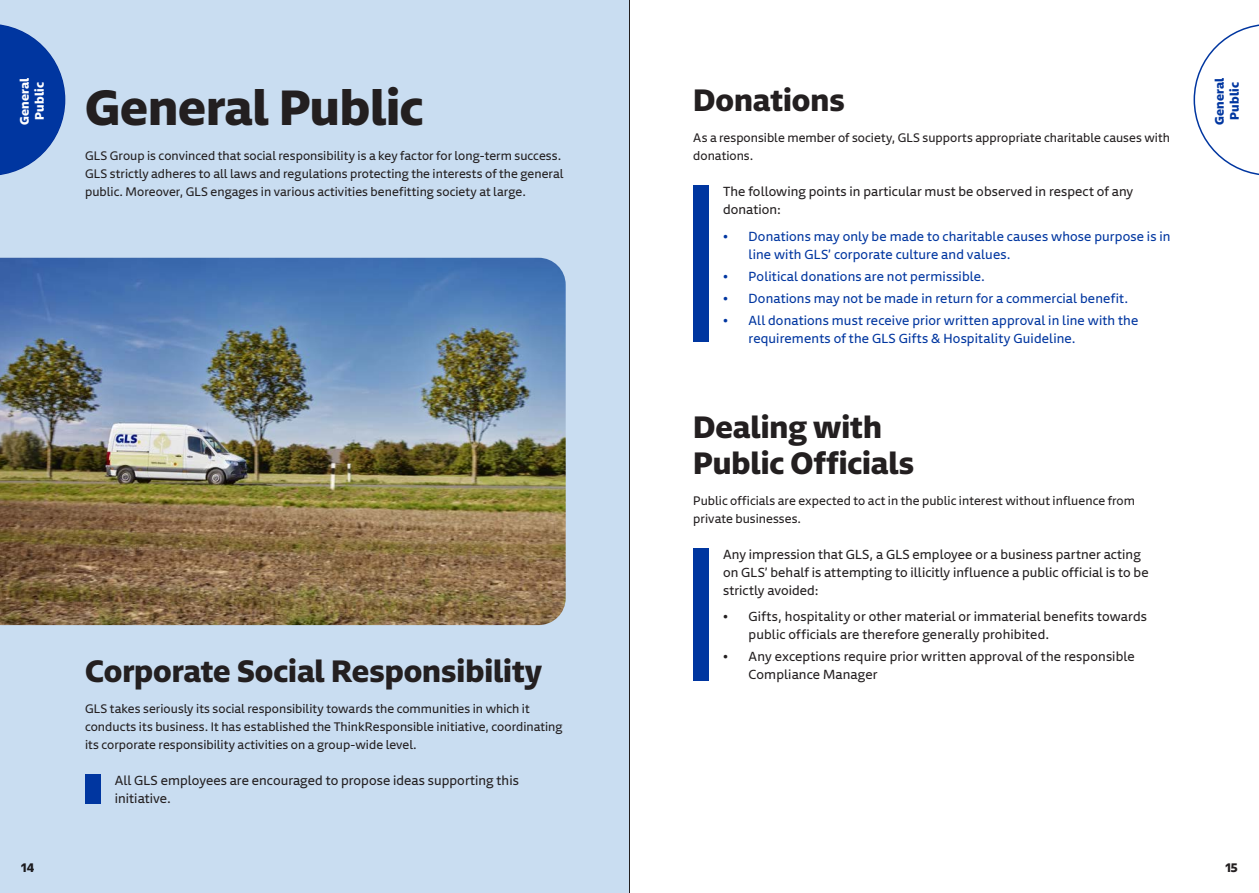
<style>
.page{position:relative;width:1259px;height:893px;background:#fff}
.page>*{position:absolute;margin:0;border:0;box-sizing:border-box;transform-origin:0 0}
.t1{font:700 48px "Newson";letter-spacing:-.005em;color:#231f20}
.t2{font:700 30px/36px "Newson";color:#231f20}
.t3{font:12.75px/18px "Newson GLSDTP";letter-spacing:.01em;color:#231f20}
.t4{font:12.75px/18px "Newson GLSDTP";letter-spacing:.015em;color:#0036a0}
.t5{font:12px/18px "Newson GLSDTP";letter-spacing:.005em;color:#231f20}
.t6{font:700 12px/15px "Newson";letter-spacing:.02em;color:#fff;text-align:center}
.t7{font:700 12px/15px "Newson";letter-spacing:.02em;color:#0036a0;text-align:center}
.t8{font:700 12px "Newson GLSDTP";color:#231f20}
</style>
<div class="page">
<svg style="left:1193px;top:24px;width:66px;height:151px"></svg>
<div style="left:0;top:0;width:629px;height:893px;background:#c9ddf1"></div>
<svg style="left:0;top:24px;width:66px;height:151px"></svg>
<img style="left:0;top:258px;width:566px;height:367px">
<div style="left:85px;top:774px;width:16px;height:30px;background:#0036a0"></div>
<div style="left:693px;top:186px;width:16px;height:156px;background:#0036a0"></div>
<div style="left:693px;top:548px;width:16px;height:132px;background:#0036a0"></div>
<hr style="left:629px;top:0;width:1px;height:893px;background:#231f20">
<p class="t6" style="left:15px;top:125px;width:49px;rotate:-90deg">General<br>Public</p>
<p class="t7" style="left:1210px;top:125px;width:49px;rotate:-90deg">General<br>Public</p>
<h1 class="t1" style="left:85px;top:63px;width:340px">General Public</h1>
<p class="t5" style="left:85px;top:145px;width:480px">GLS Group is convinced that social responsibility is a key factor for long-term success.<br>GLS strictly adheres to all laws and regulations protecting the interests of the general public. Moreover, GLS engages in various activities benefitting society at large.</p>
<h2 class="t2" style="left:693px;top:78px;width:153px">Donations</h2>
<p class="t5" style="left:693px;top:127px;width:478px">As a responsible member of society, GLS supports appropriate charitable causes with donations.</p>
<p class="t3" style="left:723px;top:181px;width:412px">The following points in particular must be observed in respect of any donation:</p>
<p class="t4" style="left:748px;top:225px;width:423px;text-indent:-26px">• Donations may only be made to charitable causes whose purpose is in line with GLS’ corporate culture and values.</p>
<p class="t4" style="left:723px;top:266px;width:263px">• Political donations are not permissible.</p>
<p class="t4" style="left:723px;top:288px;width:407px">• Donations may not be made in return for a commercial benefit.</p>
<p class="t4" style="left:748px;top:310px;width:391px;text-indent:-26px">• All donations must receive prior written approval in line with the requirements of the GLS Gifts &amp; Hospitality Guideline.</p>
<h2 class="t2" style="left:85px;top:649px;width:459px">Corporate Social Responsibility</h2>
<p class="t5" style="left:85px;top:698px;width:479px">GLS takes seriously its social responsibility towards the communities in which it conducts its business. It has established the ThinkResponsible initiative, coordinating its corporate responsibility activities on a group-wide level.</p>
<p class="t3" style="left:115px;top:770px;width:405px">All GLS employees are encouraged to propose ideas supporting this initiative.</p>
<h2 class="t2" style="left:693px;top:404px;width:222px">Dealing with<br>Public Officials</h2>
<p class="t5" style="left:693px;top:490px;width:443px">Public officials are expected to act in the public interest without influence from private businesses.</p>
<p class="t3" style="left:723px;top:543px;width:427px">Any impression that GLS, a GLS employee or a business partner acting on GLS’ behalf is attempting to illicitly influence a public official is to be strictly avoided:</p>
<p class="t3" style="left:748px;top:606px;width:400px;text-indent:-26px">• Gifts, hospitality or other material or immaterial benefits towards public officials are therefore generally prohibited.</p>
<p class="t3" style="left:748px;top:646px;width:388px;text-indent:-26px">• Any exceptions require prior written approval of the responsible<br>Compliance Manager</p>
<p class="t8" style="left:21px;top:857px;width:14px">14</p>
<p class="t8" style="left:1225px;top:857px;width:14px">15</p>
</div>
